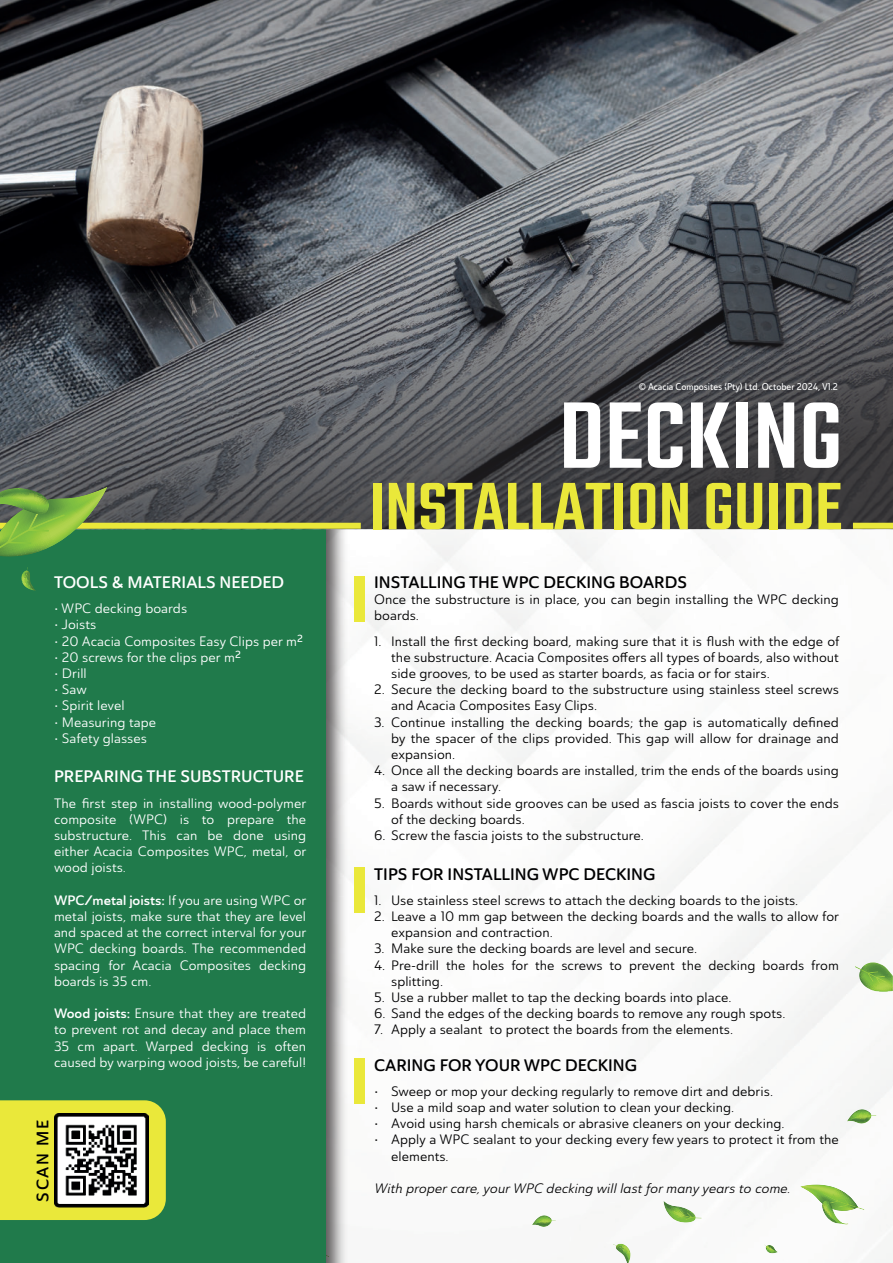
<style>
.page{position:relative;width:893px;height:1263px;background:#fff}
.page>*{position:absolute;margin:0;border:0;box-sizing:border-box;transform-origin:0 0}
.t1{font:500 103.5px "Teko";color:#fff}
.t2{font:500 73.5px "Teko";color:#eae83a}
.t3{font:16.5px "Ainslie Sans Nor Dem";color:#000001}
.t4{font:16.5px "Ainslie Sans Nor Dem";color:#fff}
.t5{font:13.5px/16.2px "Ainslie Sans Nor Reg";color:#000001}
.t6{font:13.5px/16.2px "Ainslie Sans Nor Reg";color:#fff;text-align:justify}
.t7{font:13.5px "Ainslie Sans Nor Reg It";color:#000001}
.t8{font:9.75px "Ainslie Sans Con Med";color:#fff}
.s1{font-family:"Ainslie Sans Nor Dem"}
</style>
<div class="page">
<img style="left:348px;top:529px;width:545px;height:734px">
<svg style="left:663px;top:1200px;width:39px;height:23px"></svg>
<svg style="left:532px;top:1215px;width:24px;height:12px"></svg>
<svg style="left:613px;top:1244px;width:18px;height:19px"></svg>
<svg style="left:847px;top:1109px;width:29px;height:15px"></svg>
<svg style="left:855px;top:962px;width:38px;height:30px"></svg>
<svg style="left:764px;top:1244px;width:14px;height:9px"></svg>
<svg style="left:800px;top:1184px;width:64px;height:42px"></svg>
<div style="left:0;top:0;width:348px;height:1263px;background:#231f20;opacity:.75"></div>
<div style="left:0;top:0;width:325px;height:1263px;background:#207a4b"></div>
<img style="left:0;top:0;width:893px;height:529px">
<div style="left:0;top:1100px;width:166px;height:120px;background:#eae83a"></div>
<img style="left:54px;top:1113px;width:94px;height:94px">
<div style="left:355px;top:576px;width:10px;height:45px;background:#eae83a"></div>
<div style="left:355px;top:867px;width:10px;height:46px;background:#eae83a"></div>
<div style="left:355px;top:1058px;width:10px;height:46px;background:#eae83a"></div>
<svg style="left:21px;top:567px;width:15px;height:24px"></svg>
<div style="left:0;top:523px;width:361px;height:6px;background:#eae83a"></div>
<svg style="left:0;top:487px;width:107px;height:70px"></svg>
<div style="left:853px;top:523px;width:40px;height:6px;background:#eae83a"></div>
<p class="t4" style="left:54px;top:576px;width:232px">TOOLS &amp; MATERIALS NEEDED</p>
<p class="t6" style="left:54px;top:601px;width:135px">• WPC decking boards</p>
<p class="t6" style="left:54px;top:617px;width:44px">• Joists</p>
<p class="t6" style="left:54px;top:633px;width:251px">• 20 Acacia Composites Easy Clips per m²</p>
<p class="t6" style="left:54px;top:650px;width:189px">• 20 screws for the clips per m²</p>
<p class="t6" style="left:54px;top:666px;width:34px">• Drill</p>
<p class="t6" style="left:54px;top:682px;width:34px">• Saw</p>
<p class="t6" style="left:54px;top:698px;width:72px">• Spirit level</p>
<p class="t6" style="left:54px;top:714px;width:104px">• Measuring tape</p>
<p class="t6" style="left:54px;top:731px;width:94px">• Safety glasses</p>
<p class="t4" style="left:54px;top:770px;width:251px">PREPARING THE SUBSTRUCTURE</p>
<p class="t6" style="left:54px;top:795px;width:254px">The first step in installing wood-polymer composite (WPC) is to prepare the substructure. This can be done using either Acacia Composites WPC, metal, or wood joists.</p>
<p class="t6" style="left:54px;top:893px;width:254px"><span class="s1">WPC/metal joists:</span> If you are using WPC or metal joists, make sure that they are level and spaced at the correct interval for your WPC decking boards. The recommended spacing for Acacia Composites decking boards is 35 cm.</p>
<p class="t6" style="left:54px;top:1006px;width:254px"><span class="s1">Wood joists:</span> Ensure that they are treated to prevent rot and decay and place them 35 cm apart. Warped decking is often caused by warping wood joists, be careful!</p>
<p class="t3" style="left:36px;top:1201px;width:83px;rotate:-90deg">SCAN ME</p>
<p class="t8" style="left:639px;top:383px;width:201px">© Acacia Composites (Pty) Ltd. October 2024, V1.2</p>
<h1 class="t1" style="left:559px;top:395px;width:285px">DECKING</h1>
<h2 class="t2" style="left:369px;top:478px;width:475px">INSTALLATION GUIDE</h2>
<p class="t3" style="left:374px;top:576px;width:314px">INSTALLING THE WPC DECKING BOARDS</p>
<p class="t5" style="left:374px;top:592px;width:466px">Once the substructure is in place, you can begin installing the WPC decking boards.</p>
<p class="t5" style="left:391px;top:633px;width:450px;text-align:justify;text-indent:-17px">1. Install the first decking board, making sure that it is flush with the edge of the substructure. Acacia Composites offers all types of boards, also without side grooves, to be used as starter boards, as facia or for stairs.</p>
<p class="t5" style="left:391px;top:682px;width:449px;text-indent:-17px">2. Secure the decking board to the substructure using stainless steel screws and Acacia Composites Easy Clips.</p>
<p class="t5" style="left:391px;top:714px;width:449px;text-align:justify;text-indent:-17px">3. Continue installing the decking boards; the gap is automatically defined by the spacer of the clips provided. This gap will allow for drainage and expansion.</p>
<p class="t5" style="left:391px;top:763px;width:449px;text-indent:-17px">4. Once all the decking boards are installed, trim the ends of the boards using a saw if necessary.</p>
<p class="t5" style="left:391px;top:795px;width:449px;text-indent:-17px">5. Boards without side grooves can be used as fascia joists to cover the ends of the decking boards.</p>
<p class="t5" style="left:374px;top:828px;width:271px">6. Screw the fascia joists to the substructure.</p>
<p class="t3" style="left:374px;top:868px;width:283px">TIPS FOR INSTALLING WPC DECKING</p>
<p class="t5" style="left:374px;top:893px;width:426px">1. Use stainless steel screws to attach the decking boards to the joists.</p>
<p class="t5" style="left:391px;top:909px;width:449px;text-indent:-17px">2. Leave a 10 mm gap between the decking boards and the walls to allow for expansion and contraction.</p>
<p class="t5" style="left:374px;top:941px;width:325px">3. Make sure the decking boards are level and secure.</p>
<p class="t5" style="left:391px;top:957px;width:449px;text-indent:-17px">4. Pre-drill the holes for the screws to prevent the decking boards from splitting.</p>
<p class="t5" style="left:374px;top:990px;width:359px">5. Use a rubber mallet to tap the decking boards into place.</p>
<p class="t5" style="left:374px;top:1006px;width:413px">6. Sand the edges of the decking boards to remove any rough spots.</p>
<p class="t5" style="left:374px;top:1022px;width:360px">7. Apply a sealant to protect the boards from the elements.</p>
<p class="t3" style="left:374px;top:1058px;width:264px">CARING FOR YOUR WPC DECKING</p>
<p class="t5" style="left:374px;top:1083px;width:400px">• Sweep or mop your decking regularly to remove dirt and debris.</p>
<p class="t5" style="left:374px;top:1100px;width:362px">• Use a mild soap and water solution to clean your decking.</p>
<p class="t5" style="left:374px;top:1116px;width:412px">• Avoid using harsh chemicals or abrasive cleaners on your decking.</p>
<p class="t5" style="left:391px;top:1132px;width:449px;text-indent:-17px">• Apply a WPC sealant to your decking every few years to protect it from the elements.</p>
<p class="t7" style="left:374px;top:1183px;width:418px">With proper care, your WPC decking will last for many years to come.</p>
</div>
